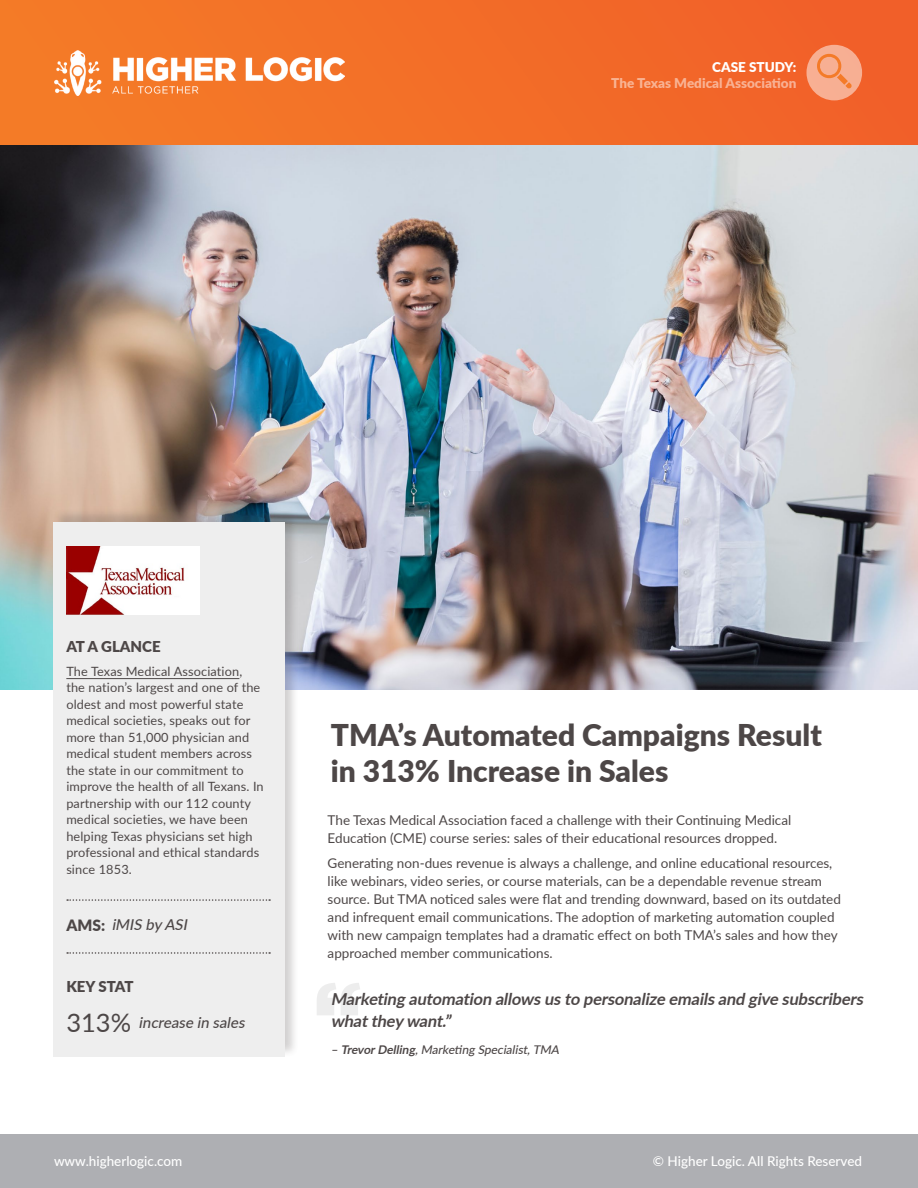
<style>
.page{position:relative;width:918px;height:1188px;background:#fff}
.page>*{position:absolute;margin:0;border:0;box-sizing:border-box;transform-origin:0 0}
.t1{font:900 30px/36px "Lato";color:#4d4747}
.t2{font:italic 700 16.5px/22.5px "Lato";color:#4d4747}
.t3{font:italic 500 15px "Lato";color:#4d4747}
.t4{font:900 15px "Lato";color:#4d4747}
.t5{font:13.5px/18px "Lato";color:#4d4747}
.t6{font:500 13.5px "Lato";color:#fff}
.t7{font:900 13.5px/16.8px "Lato";color:#fff;text-align:right}
.t8{font:12.75px/16.5px "Lato";letter-spacing:.01em;color:#4d4747}
.t9{font:italic 500 12px "Lato";color:#4d4747}
.s1{font-weight:900;font-style:normal;font-size:15.6px}
.s2{font-weight:400;font-style:normal;font-size:25.5px}
.s3{font-weight:700}
</style>
<div class="page">
<img style="left:0;top:145px;width:918px;height:544px">
<div style="left:52px;top:508px;width:247px;height:550px;background:#4d4747;opacity:.25"></div>
<div style="left:53px;top:523px;width:232px;height:534px;background:#eee"></div>
<div style="left:0;top:0;width:918px;height:145px;background:linear-gradient(to right,#f47c27,#f15e29)"></div>
<img style="left:54px;top:50px;width:290px;height:45px">
<div style="left:0;top:1134px;width:918px;height:54px;background:#aeafb3"></div>
<div style="left:806px;top:45px;width:56px;height:55px;background:#f7af93;border-radius:50%"></div>
<svg style="left:817px;top:53px;width:35px;height:36px"></svg>
<hr style="left:66px;top:678px;width:173px;height:1px;background:#4d4747">
<img style="left:66px;top:547px;width:133px;height:67px">
<svg style="left:67px;top:899px;width:203px;height:2px"></svg>
<svg style="left:67px;top:952px;width:203px;height:2px"></svg>
<svg style="left:317px;top:983px;width:43px;height:32px"></svg>
<p class="t7" style="left:611px;top:58px;width:187px">CASE STUDY:<br>The Texas Medical Association</p>
<p class="t4" style="left:66px;top:636px;width:96px">AT A GLANCE</p>
<p class="t8" style="left:66px;top:662px;width:199px">The Texas Medical Association, the nation’s largest and one of the oldest and most powerful state medical societies, speaks out for more than 51,000 physician and medical student members across the state in our commitment to improve the health of all Texans. In partnership with our 112 county medical societies, we have been helping Texas physicians set high professional and ethical standards since 1853.</p>
<p class="t3" style="left:66px;top:914px;width:126px"><span class="s1">A M S :</span> iMIS by ASI</p>
<p class="t4" style="left:66px;top:975px;width:69px">KEY STAT</p>
<p class="t3" style="left:66px;top:1012px;width:183px"><span class="s2">3 1 3 %</span> increase in sales</p>
<h1 class="t1" style="left:331px;top:715px;width:493px">TMA’s Automated Campaigns Result in 313% Increase in Sales</h1>
<p class="t5" style="left:328px;top:811px;width:465px">The Texas Medical Association faced a challenge with their Continuing Medical<br>Education (CME) course series: sales of their educational resources dropped.</p>
<p class="t5" style="left:328px;top:853px;width:515px">Generating non-dues revenue is always a challenge, and online educational resources, like webinars, video series, or course materials, can be a dependable revenue stream source. But TMA noticed sales were flat and trending downward, based on its outdated and infrequent email communications. The adoption of marketing automation coupled with new campaign templates had a dramatic effect on both TMA’s sales and how they approached member communications.</p>
<p class="t2" style="left:331px;top:987px;width:538px">Marketing automation allowsusto personalize emailsand give subscribers whattheywant.”</p>
<p class="t9" style="left:331px;top:1041px;width:233px">– <span class="s3">TrevorDelling</span>,Marketing Specialist,TMA</p>
<p class="t6" style="left:54px;top:1151px;width:130px">www.higherlogic.com</p>
<p class="t6" style="left:653px;top:1151px;width:211px">© Higher Logic. All Rights Reserved</p>
</div>
